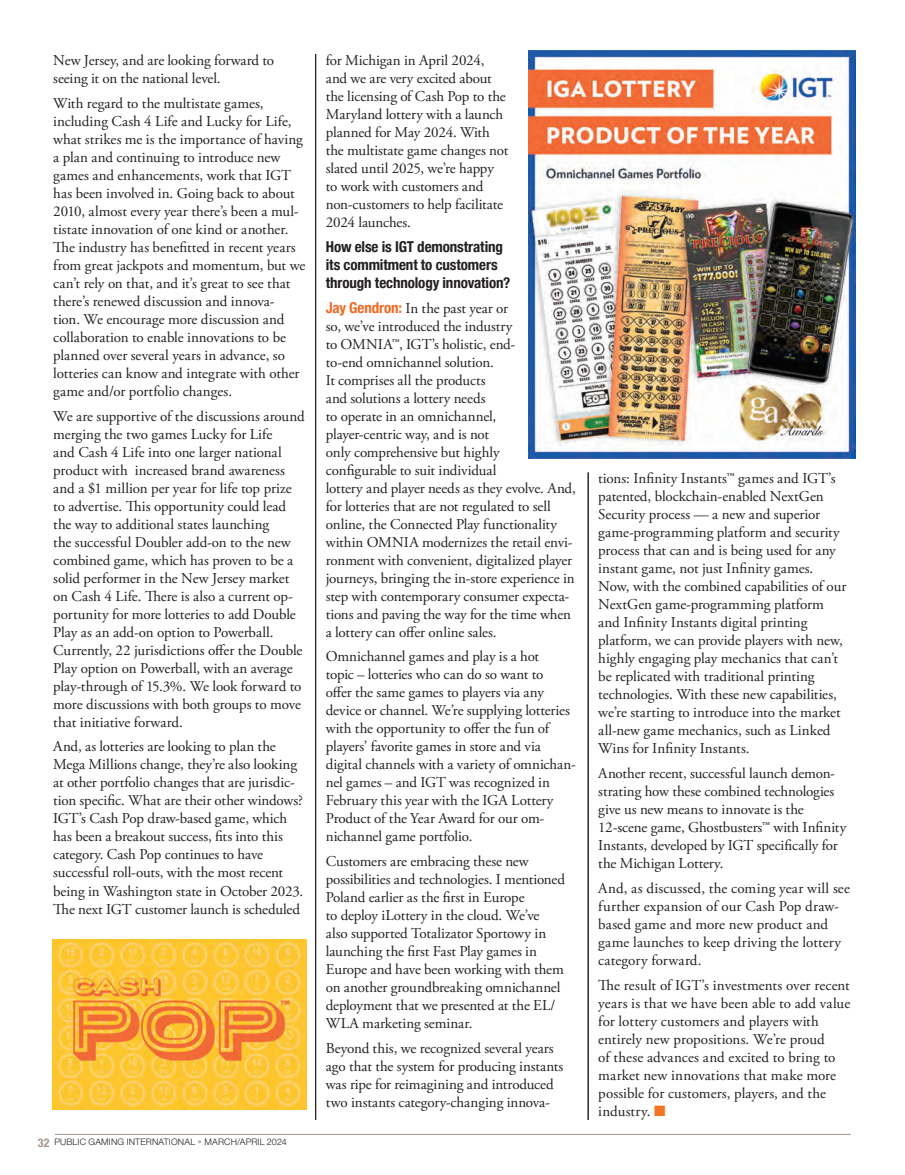
<style>
.page{position:relative;width:905px;height:1175px;background:#fff}
.page>*{position:absolute;margin:0;border:0;box-sizing:border-box;transform-origin:0 0}
.t1{font:15px/18px "Adobe Garamond Pro";letter-spacing:-.005em;color:#231f20}
.t2{font:700 condensed 15px/18px "Helvetica Neue";letter-spacing:-.01em;color:#231f20}
.t3{font:300 9px "Helvetica Neue LT Std";letter-spacing:.015em;color:#231f20}
.s1{font-weight:700;font-stretch:condensed;font-size:12px;color:#a19689}
.s2{color:#beb6ad}
.s3{font-family:"Helvetica Neue";font-weight:700;font-stretch:condensed;color:#f36923}
.s4{color:#f47324}
</style>
<div class="page">
<hr style="left:55px;top:1134px;width:795px;height:1px;background:#a19689">
<hr style="left:315px;top:54px;width:1px;height:1065px;background:#231f20">
<hr style="left:588px;top:472px;width:1px;height:647px;background:#231f20">
<img style="left:529px;top:51px;width:326px;height:408px">
<img style="left:53px;top:939px;width:253px;height:170px">
<p class="t1" style="left:53px;top:52px;width:222px">New Jersey, and are looking forward to seeing it on the national level.</p>
<p class="t1" style="left:53px;top:94px;width:253px">With regard to the multistate games, including Cash 4 Life and Lucky for Life, what strikes me is the importance of having a plan and continuing to introduce new games and enhancements, work that IGT has been involved in. Going back to about 2010, almost every year there’s been a mul&shy;tistate innovation of one kind or another.<br>The industry has benefitted in recent years from great jackpots and momentum, but we can’t rely on that, and it’s great to see that there’s renewed discussion and innova-<br>tion. We encourage more discussion and collaboration to enable innovations to be planned over several years in advance, so lotteries can know and integrate with other game and/or portfolio changes.</p>
<p class="t1" style="left:53px;top:407px;width:253px">We are supportive of the discussions around merging the two games Lucky for Life<br>and Cash 4 Life into one larger national product with increased brand awareness and a $1 million per year for life top prize to advertise. This opportunity could lead the way to additional states launching<br>the successful Doubler add-on to the new combined game, which has proven to be a solid performer in the New Jersey market on Cash 4 Life. There is also a current op&shy;portunity for more lotteries to add Double Play as an add-on option to Powerball.<br>Currently, 22 jurisdictions offer the Double Play option on Powerball, with an average play-through of 15.3%. We look forward to more discussions with both groups to move that initiative forward.</p>
<p class="t1" style="left:53px;top:738px;width:251px">And, as lotteries are looking to plan the Mega Millions change, they’re also looking at other portfolio changes that are jurisdic&shy;tion specific. What are their other windows?<br>IGT’s Cash Pop draw-based game, which has been a breakout success, fits into this category. Cash Pop continues to have successful roll-outs, with the most recent being in Washington state in October 2023.<br>The next IGT customer launch is scheduled</p>
<p class="t3" style="left:38px;top:1135px;width:250px"><span class="s1">32</span> PUBLIC GAMING INTERNATIONAL <span class="s2">•</span> MARCH/APRIL 2024</p>
<p class="t1" style="left:326px;top:52px;width:184px">for Michigan in April 2024, and we are very excited about the licensing of Cash Pop to the<br>Maryland lottery with a launch planned for May 2024. With the multistate game changes not slated until 2025, we’re happy to work with customers and non-customers to help facilitate<br>2024 launches.</p>
<p class="t2" style="left:326px;top:236px;width:186px">How else is IGT demonstrating its commitment to customers through technology innovation?</p>
<p class="t1" style="left:326px;top:299px;width:252px"><span class="s3">Jay Gendron:</span> In the past year or<br>so, we’ve introduced the industry<br>to OMNIA™, IGT’s holistic, end-<br>to-end omnichannel solution.<br>It comprises all the products<br>and solutions a lottery needs<br>to operate in an omnichannel, player-centric way, and is not<br>only comprehensive but highly<br>configurable to suit individual<br>lottery and player needs as they evolve. And, for lotteries that are not regulated to sell online, the Connected Play functionality within OMNIA modernizes the retail envi&shy;ronment with convenient, digitalized player journeys, bringing the in-store experience in step with contemporary consumer expecta&shy;tions and paving the way for the time when a lottery can offer online sales.</p>
<p class="t1" style="left:326px;top:648px;width:251px">Omnichannel games and play is a hot<br>topic – lotteries who can do so want to<br>offer the same games to players via any device or channel. We’re supplying lotteries with the opportunity to offer the fun of players’ favorite games in store and via digital channels with a variety of omnichan&shy;nel games – and IGT was recognized in February this year with the IGA Lottery Product of the Year Award for our om&shy;nichannel game portfolio.</p>
<p class="t1" style="left:326px;top:853px;width:241px">Customers are embracing these new possibilities and technologies. I mentioned Poland earlier as the first in Europe<br>to deploy iLottery in the cloud. We’ve also supported Totalizator Sportowy in launching the first Fast Play games in Europe and have been working with them on another groundbreaking omnichannel deployment that we presented at the EL/ WLA marketing seminar.</p>
<p class="t1" style="left:326px;top:1039px;width:239px">Beyond this, we recognized several years ago that the system for producing instants was ripe for reimagining and introduced two instants category-changing innova-</p>
<p class="t1" style="left:598px;top:470px;width:250px">tions: Infinity Instants™ games and IGT’s patented, blockchain-enabled NextGen Security process — a new and superior game-programming platform and security process that can and is being used for any instant game, not just Infinity games.<br>Now, with the combined capabilities of our NextGen game-programming platform and Infinity Instants digital printing platform, we can provide players with new, highly engaging play mechanics that can’t be replicated with traditional printing technologies. With these new capabilities, we’re starting to introduce into the market all-new game mechanics, such as Linked Wins for Infinity Instants.</p>
<p class="t1" style="left:598px;top:765px;width:249px">Another recent, successful launch demon&shy;strating how these combined technologies give us new means to innovate is the 12-scene game, Ghostbusters™ with Infinity Instants, developed by IGT specifically for the Michigan Lottery.</p>
<p class="t1" style="left:598px;top:879px;width:253px">And, as discussed, the coming year will see further expansion of our Cash Pop draw&shy;based game and more new product and game launches to keep driving the lottery category forward.</p>
<p class="t1" style="left:598px;top:976px;width:253px">The result of IGT’s investments over recent years is that we have been able to add value for lottery customers and players with entirely new propositions. We’re proud<br>of these advances and excited to bring to market new innovations that make more possible for customers, players, and the industry. <span class="s4">■</span></p>
</div>
